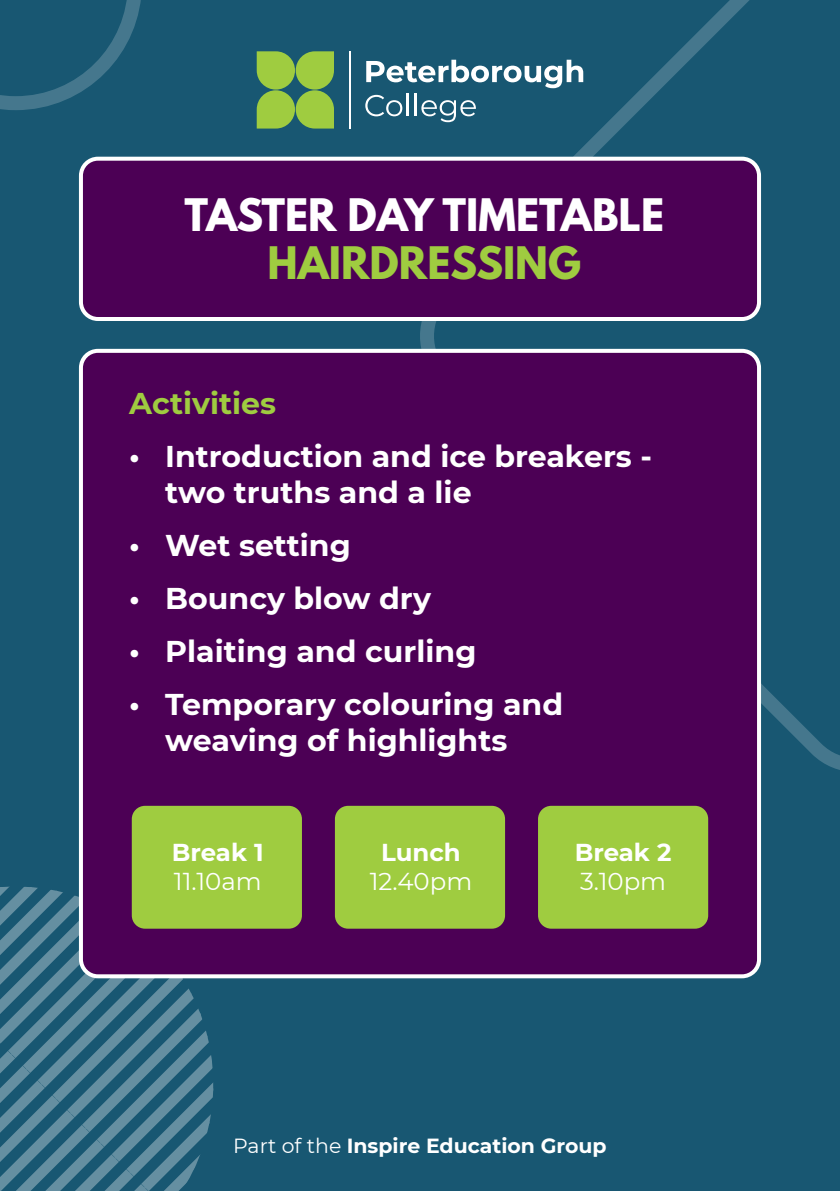
<style>
.page{position:relative;width:840px;height:1191px;background:#fff}
.page>*{position:absolute;margin:0;border:0;box-sizing:border-box;transform-origin:0 0}
.t1{font:700 39.8px "League Spartan";color:#fff}
.t2{font:700 39.8px "League Spartan";color:#9fcc40}
.t3{font:700 30px/36px "Montserrat";color:#fff}
.t4{font:700 30px "Montserrat";color:#9fcc40}
.t5{font:24.4px "Montserrat";color:#fff}
.t6{font:700 24.4px "Montserrat";color:#fff}
.t7{font:700 20.4px "Montserrat";color:#fff}
.s1{font-weight:400}
</style>
<div class="page">
<div style="left:0;top:0;width:839px;height:1191px;background:#185772"></div>
<svg style="left:0;top:0;width:141px;height:110px"></svg>
<svg style="left:0;top:886px;width:215px;height:305px"></svg>
<svg style="left:401px;top:0;width:438px;height:790px"></svg>
<div style="left:81px;top:159px;width:677px;height:160px;background:#4c0055;border-radius:17px"></div>
<div style="left:79px;top:157px;width:681px;height:164px;border:4px solid #fff;border-radius:17px"></div>
<svg style="left:256px;top:51px;width:78px;height:78px"></svg>
<hr style="left:349px;top:51px;width:1px;height:78px;background:#fff">
<svg style="left:366px;top:60px;width:217px;height:28px"></svg>
<svg style="left:365px;top:95px;width:37px;height:21px"></svg>
<hr style="left:406px;top:94px;width:2px;height:22px;background:#fff">
<hr style="left:414px;top:94px;width:3px;height:22px;background:#fff">
<svg style="left:421px;top:100px;width:54px;height:22px"></svg>
<div style="left:81px;top:351px;width:677px;height:625px;background:#4c0055;border-radius:17px"></div>
<div style="left:79px;top:349px;width:681px;height:629px;border:4px solid #fff;border-radius:17px"></div>
<div style="left:132px;top:806px;width:170px;height:122px;background:#9fcc40;border-radius:13px"></div>
<div style="left:335px;top:806px;width:170px;height:122px;background:#9fcc40;border-radius:13px"></div>
<div style="left:537px;top:806px;width:170px;height:122px;background:#9fcc40;border-radius:13px"></div>
<h1 class="t1" style="left:184px;top:184px;width:481px">TASTER DAY TIMETABLE</h1>
<h1 class="t2" style="left:267px;top:232px;width:315px">HAIRDRESSING</h1>
<p class="t4" style="left:129px;top:381px;width:148px">Activities</p>
<p class="t3" style="left:165px;top:437px;width:488px;text-indent:-36px">• Introduction and ice breakers - two truths and a lie</p>
<p class="t3" style="left:129px;top:526px;width:223px">• Wet setting</p>
<p class="t3" style="left:129px;top:579px;width:303px">• Bouncy blow dry</p>
<p class="t3" style="left:129px;top:632px;width:348px">• Plaiting and curling</p>
<p class="t3" style="left:165px;top:685px;width:399px;text-indent:-36px">• Temporary colouring and weaving of highlights</p>
<p class="t6" style="left:172px;top:835px;width:93px">Break 1</p>
<p class="t5" style="left:174px;top:865px;width:89px">11.10am</p>
<p class="t6" style="left:381px;top:835px;width:81px">Lunch</p>
<p class="t5" style="left:369px;top:865px;width:104px">12.40pm</p>
<p class="t6" style="left:574px;top:835px;width:98px">Break 2</p>
<p class="t5" style="left:579px;top:865px;width:88px">3.10pm</p>
<p class="t7" style="left:233px;top:1131px;width:375px"><span class="s1">Part of the</span> Inspire Education Group</p>
</div>
